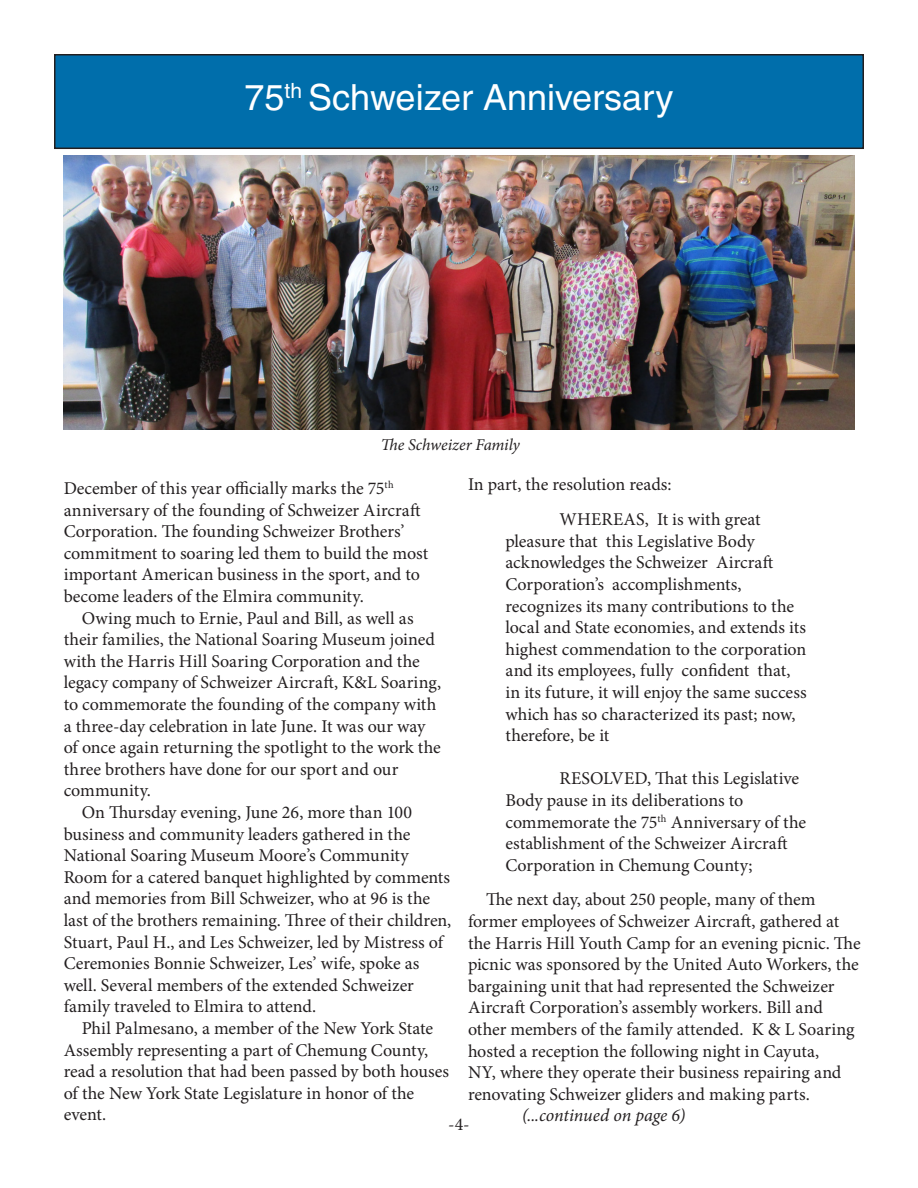
<style>
.page{position:relative;width:918px;height:1188px;background:#fff}
.page>*{position:absolute;margin:0;border:0;box-sizing:border-box;transform-origin:0 0}
.t1{font:36px "Helvetica";color:#fff}
.Paragraph_Style_1{font:18px/21.6px "Minion Pro";letter-spacing:-.005em;color:#231f20}
.Paragraph_Style_1-2{font:italic 18px "Minion Pro";letter-spacing:-.005em;color:#231f20}
.t2{font:italic 16.5px "Minion Pro";letter-spacing:-.005em;color:#231f20}
</style>
<div class="page">
<div style="left:55px;top:55px;width:808px;height:93px;background:#006eab"></div>
<div style="left:54px;top:54px;width:810px;height:95px;border:2px solid #231f20"></div>
<img style="left:64px;top:156px;width:790px;height:274px">
<p class="t1" style="left:245px;top:76px;width:430px">75<sup>th</sup> Schweizer Anniversary</p>
<p class="t2" style="left:381px;top:434px;width:140px">The Schweizer Family</p>
<p class="Paragraph_Style_1" style="left:468px;top:474px;width:205px">In part, the resolution reads:</p>
<p class="Paragraph_Style_1" style="left:64px;top:477px;width:366px">December of this year officially marks the 75<sup>th </sup>anniversary of the founding of Schweizer Aircraft Corporation. The founding Schweizer Brothers’ commitment to soaring led them to build the most important American business in the sport, and to become leaders of the Elmira community.</p>
<p class="Paragraph_Style_1" style="left:64px;top:607px;width:379px;text-indent:18px">Owing much to Ernie, Paul and Bill, as well as their families, the National Soaring Museum joined with the Harris Hill Soaring Corporation and the legacy company of Schweizer Aircraft, K&amp;L Soaring, to commemorate the founding of the company with a three-day celebration in late June. It was our way of once again returning the spotlight to the work the three brothers have done for our sport and our</p>
<p class="Paragraph_Style_1" style="left:64px;top:780px;width:89px">community.</p>
<p class="Paragraph_Style_1" style="left:64px;top:801px;width:389px;text-indent:18px">On Thursday evening, June 26, more than 100 business and community leaders gathered in the National Soaring Museum Moore’s Community Room for a catered banquet highlighted by comments and memories from Bill Schweizer, who at 96 is the last of the brothers remaining. Three of their children, Stuart, Paul H., and Les Schweizer, led by Mistress of</p>
<p class="Paragraph_Style_1" style="left:64px;top:953px;width:357px">Ceremonies Bonnie Schweizer, Les’ wife, spoke as well. Several members of the extended Schweizer family traveled to Elmira to attend.</p>
<p class="Paragraph_Style_1" style="left:64px;top:1017px;width:387px;text-indent:18px">Phil Palmesano, a member of the New York State Assembly representing a part of Chemung County, read a resolution that had been passed by both houses of the New York State Legislature in honor of the event.</p>
<p class="Paragraph_Style_1" style="left:505px;top:509px;width:303px;text-indent:54px">WHEREAS, It is with great pleasure that this Legislative Body acknowledges the Schweizer Aircraft Corporation’s accomplishments, recognizes its many contributions to the local and State economies, and extends its highest commendation to the corporation and its employees, fully confident that, in its future, it will enjoy the same success which has so characterized its past; now, therefore, be it</p>
<p class="Paragraph_Style_1" style="left:505px;top:768px;width:302px;text-indent:54px">RESOLVED, That this Legislative Body pause in its deliberations to commemorate the 75<sup>th</sup> Anniversary of the establishment of the Schweizer Aircraft Corporation in Chemung County;</p>
<p class="Paragraph_Style_1" style="left:468px;top:889px;width:394px;text-indent:18px">The next day, about 250 people, many of them former employees of Schweizer Aircraft, gathered at the Harris Hill Youth Camp for an evening picnic. The picnic was sponsored by the United Auto Workers, the bargaining unit that had represented the Schweizer Aircraft Corporation’s assembly workers. Bill and other members of the family attended. K &amp; L Soaring hosted a reception the following night in Cayuta,<br>NY, where they operate their business repairing and renovating Schweizer gliders and making parts.</p>
<p class="Paragraph_Style_1-2" style="left:522px;top:1103px;width:165px">(...continued on page 6)</p>
<p class="Paragraph_Style_1" style="left:448px;top:1113px;width:23px">-4-</p>
</div>
